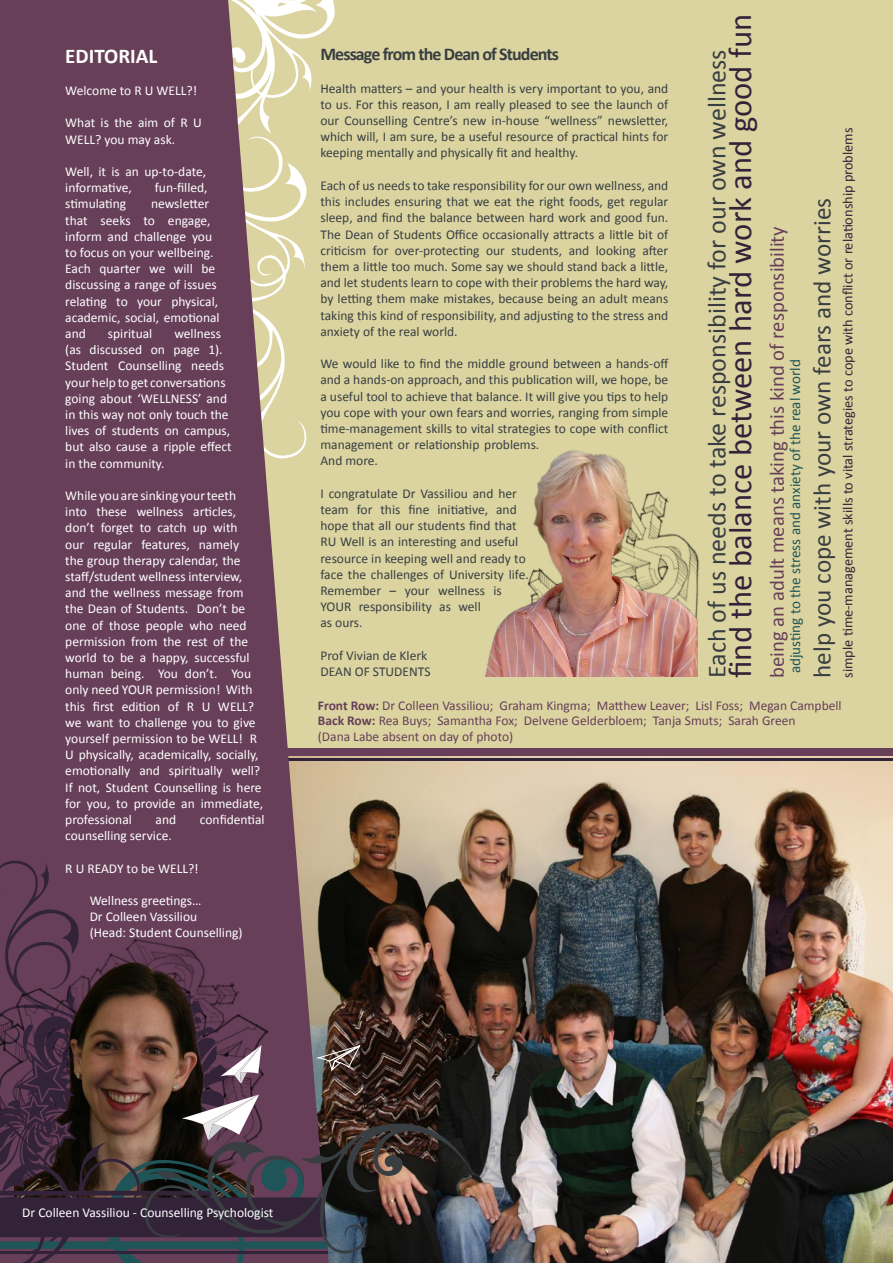
<style>
.page{position:relative;width:893px;height:1263px;background:#dbd4a0}
.page>*{position:absolute;margin:0;border:0;box-sizing:border-box;transform-origin:0 0}
.t1{font:32.7px "Calibri";color:#322339}
.t2{font:26.1px "Calibri";color:#383e42}
.t3{font:25.2px "Calibri";color:#383e42}
.t4{font:700 21px "Calibri";color:#fff}
.t5{font:20.7px "Calibri";color:#673f59}
.t6{font:700 18px "Calibri";letter-spacing:-.05em;color:#383e42}
.t7{font:15.15px "Calibri";color:#1f5558}
.t8{font:14.25px "Calibri";color:#322339}
.t9{font:13.5px/16.2px "Calibri";color:#383e42}
.t10{font:13.5px/16.2px "Calibri";color:#fff}
.t11{font:13.5px/15.6px "Calibri";color:#673f59}
.s1{font-weight:700}
</style>
<div class="page">
<img style="left:329px;top:756px;width:564px;height:507px">
<hr style="left:286px;top:758px;width:607px;height:3px;background:#322339">
<div style="left:286px;top:748px;width:607px;height:8px;background:#673f59"></div>
<svg style="left:0;top:0;width:329px;height:859px;fill:#673f59"></svg>
<img style="left:376px;top:1120px;width:104px;height:136px">
<svg style="left:0;top:859px;width:376px;height:404px;background:#523b45"></svg>
<img style="left:485px;top:450px;width:213px;height:227px">
<h3 class="t4" style="left:65px;top:43px;width:94px">EDITORIAL</h3>
<p class="t10" style="left:65px;top:82px;width:133px">Welcome to R U WELL?!</p>
<p class="t10" style="left:65px;top:114px;width:138px">What is the aim of R U<br>WELL? you may ask.</p>
<p class="t10" style="left:65px;top:163px;width:142px">Well, it is an up-to-date, informative,</p>
<p class="t10" style="left:155px;top:179px;width:54px">fun-filled,</p>
<p class="t10" style="left:65px;top:195px;width:156px;text-indent:86px">newsletter that seeks to engage, inform and challenge you to focus on your wellbeing.<br>Each quarter we will be discussing a range of issues relating to your physical, academic, social, emotional and</p>
<p class="t10" style="left:65px;top:195px;width:62px">stimulating</p>
<p class="t10" style="left:65px;top:325px;width:168px;text-indent:109px">wellness (as discussed on page 1).<br>Student Counselling needs your help to get conversations going about ‘WELLNESS’ and in this way not only touch the lives of students on campus, but also cause a ripple effect in the community.</p>
<p class="t10" style="left:65px;top:487px;width:199px">While you are sinking your teeth<br>into these wellness articles, don’t forget to catch up with<br>our regular features, namely<br>the group therapy calendar, the staff/student wellness interview, and the wellness message from the Dean of Students. Don’t be one of those people who need permission from the rest of the world to be a happy, successful human being. You don’t. You only need YOUR permission! With this first edition of R U WELL? we want to challenge you to give yourself permission to be WELL! R<br>U physically, academically, socially, emotionally and spiritually well?<br>If not, Student Counselling is here for you, to provide an immediate, professional</p>
<p class="t10" style="left:108px;top:325px;width:46px">spiritual</p>
<p class="t10" style="left:156px;top:811px;width:22px">and</p>
<p class="t10" style="left:200px;top:811px;width:66px">confidential</p>
<p class="t10" style="left:65px;top:827px;width:108px">counselling service.</p>
<p class="t10" style="left:65px;top:859px;width:135px">R U READY to be WELL?!</p>
<p class="t10" style="left:90px;top:892px;width:154px">Wellness greetings…<br>Dr Colleen Vassiliou<br>(Head: Student Counselling)</p>
<h1 class="t1" style="left:720px;top:678px;width:665px;rotate:-90deg">find the balance between hard work and good fun</h1>
<h3 class="t6" style="left:320px;top:43px;width:240px">Message from the Dean of Students</h3>
<p class="t9" style="left:320px;top:79px;width:349px;text-align:justify">Health matters – and your health is very important to you, and to us. For this reason, I am really pleased to see the launch of our Counselling Centre’s new in-house “wellness” newsletter, which will, I am sure, be a useful resource of practical hints for keeping mentally and physically fit and healthy.</p>
<p class="t9" style="left:320px;top:177px;width:349px;text-align:justify">Each of us needs to take responsibility for our own wellness, and this includes ensuring that we eat the right foods, get regular sleep, and find the balance between hard work and good fun.<br>The Dean of Students Office occasionally attracts a little bit of criticism for over-protecting our students, and looking after them a little too much. Some say we should stand back a little, and let students learn to cope with their problems the hard way, by letting them make mistakes, because being an adult means taking this kind of responsibility, and adjusting to the stress and anxiety of the real world.</p>
<p class="t9" style="left:320px;top:355px;width:350px">We would like to find the middle ground between a hands-off and a hands-on approach, and this publication will, we hope, be a useful tool to achieve that balance. It will give you tips to help you cope with your own fears and worries, ranging from simple time-management skills to vital strategies to cope with conflict management or relationship problems.<br>And more.</p>
<p class="t9" style="left:320px;top:484px;width:210px">I congratulate Dr Vassiliou and her team for this fine initiative, and hope that all our students find that<br>RU Well is an interesting and useful resource in keeping well and ready to face the challenges of University life.<br>Remember – your wellness is<br>YOUR responsibility as well<br>as ours.</p>
<p class="t9" style="left:320px;top:646px;width:112px">Prof Vivian de Klerk<br>DEAN OF STUDENTS</p>
<p class="t11" style="left:318px;top:697px;width:525px"><span class="s1">Front Row:</span> Dr Colleen Vassiliou; Graham Kingma; Matthew Leaver; Lisl Foss; Megan Campbell<br><span class="s1">Back Row:</span> Rea Buys; Samantha Fox; Delvene Gelderbloem; Tanja Smuts; Sarah Green<br>(Dana Labe absent on day of photo)</p>
<h2 class="t2" style="left:701px;top:678px;width:630px;rotate:-90deg">Each of us needs to take responsibility for our own wellness</h2>
<p class="t8" style="left:839px;top:678px;width:552px;rotate:-90deg">simple time-management skills to vital strategies to cope with conflict or relationship problems</p>
<h3 class="t3" style="left:807px;top:678px;width:481px;rotate:-90deg">help you cope with your own fears and worries</h3>
<h3 class="t5" style="left:764px;top:678px;width:453px;rotate:-90deg">being an adult means taking this kind of responsibility</h3>
<p class="t7" style="left:786px;top:673px;width:316px;rotate:-90deg">adjusting to the stress and anxiety of the real world</p>
<p class="t10" style="left:22px;top:1203px;width:253px">Dr Colleen Vassiliou - Counselling Psychologist</p>
</div>
